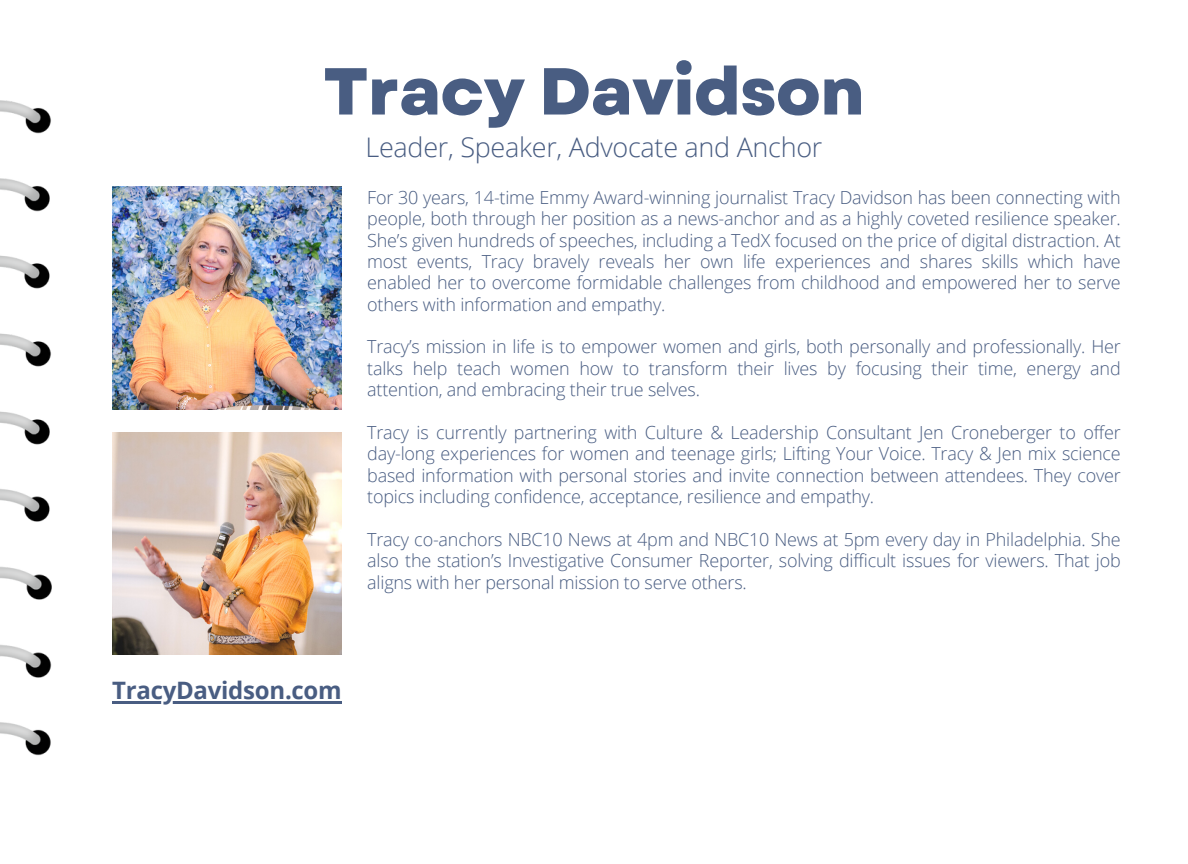
<style>
.page{position:relative;width:1188px;height:864px;background:#fff}
.page>*{position:absolute;margin:0;border:0;box-sizing:border-box;transform-origin:0 0}
.t1{font:800 66.15px "Garet";letter-spacing:-.01em;color:#495d82}
.t2{font:300 27px "Open Sans";letter-spacing:-.01em;color:#495d82}
.t3{font:700 24px "Open Sans";letter-spacing:-.01em;color:#495d82}
.t4{font:300 18px/21.3px "Open Sans";letter-spacing:-.01em;color:#495d82;text-align:justify}
</style>
<div class="page">
<img style="left:0;top:101px;width:52px;height:655px">
<img style="left:112px;top:187px;width:230px;height:223px">
<img style="left:112px;top:432px;width:230px;height:223px">
<hr style="left:112px;top:702px;width:230px;height:2px;background:#495d82">
<h1 class="t1" style="left:323px;top:44px;width:543px">Tracy Davidson</h1>
<h2 class="t2" style="left:366px;top:128px;width:458px">Leader, Speaker, Advocate and Anchor</h2>
<p class="t4" style="left:367px;top:186px;width:755px">For 30 years, 14-time Emmy Award-winning journalist Tracy Davidson has been connecting with people, both through her position as a news-anchor and as a highly coveted resilience speaker.<br>She’s given hundreds of speeches, including a TedX focused on the price of digital distraction. At most events, Tracy bravely reveals her own life experiences and shares skills which have enabled her to overcome formidable challenges from childhood and empowered her to serve others with information and empathy.</p>
<p class="t4" style="left:367px;top:336px;width:755px">Tracy’s mission in life is to empower women and girls, both personally and professionally. Her talks help teach women how to transform their lives by focusing their time, energy and attention, and embracing their true selves.</p>
<p class="t4" style="left:367px;top:421px;width:755px">Tracy is currently partnering with Culture &amp; Leadership Consultant Jen Croneberger to offer day-long experiences for women and teenage girls; Lifting Your Voice. Tracy &amp; Jen mix science based information with personal stories and invite connection between attendees. They cover topics including confidence, acceptance, resilience and empathy.</p>
<p class="t4" style="left:367px;top:528px;width:755px">Tracy co-anchors NBC10 News at 4pm and NBC10 News at 5pm every day in Philadelphia. She also the station’s Investigative Consumer Reporter, solving difficult issues for viewers. That job aligns with her personal mission to serve others.</p>
<h3 class="t3" style="left:112px;top:674px;width:231px">TracyDavidson.com</h3>
</div>
